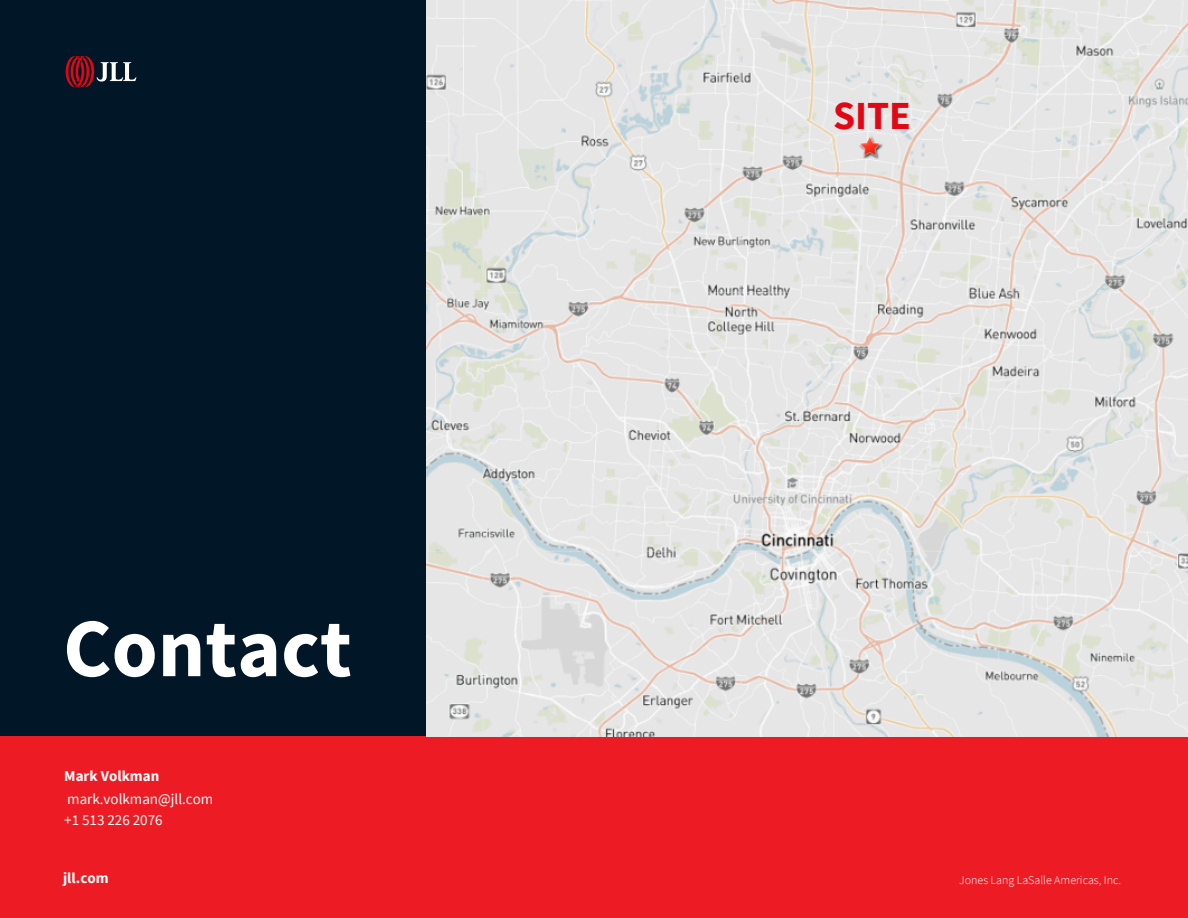
<style>
.page{position:relative;width:1188px;height:918px;background:#011727}
.page>*{position:absolute;margin:0;border:0;box-sizing:border-box;transform-origin:0 0}
.t1{font:700 83.25px "Source Sans Pro";color:#fff}
.t2{font:700 39.75px "Source Sans Pro";color:#e30613}
.t3{font:15px/21.9px "Source Sans Pro";color:#fff}
.t4{font:700 15px "Source Sans Pro";color:#fff}
.t5{font:300 12px "Source Sans Pro";color:#fff}
.s1{font-weight:700}
</style>
<div class="page">
<div style="left:0;top:736px;width:1188px;height:182px;background:#ed1c24"></div>
<svg style="left:66px;top:56px;width:71px;height:31px"></svg>
<img style="left:426px;top:0;width:762px;height:737px">
<h1 class="t1" style="left:63px;top:594px;width:290px">Contact</h1>
<h2 class="t3" style="left:64px;top:765px;width:151px"><span class="s1">Mark Volkman </span>mark.volkman@jll.com +1 513 226 2076</h2>
<h4 class="t2" style="left:833px;top:90px;width:79px">SITE</h4>
<p class="t4" style="left:63px;top:868px;width:47px">jll.com</p>
<p class="t5" style="left:959px;top:872px;width:163px">Jones Lang LaSalle Americas, Inc.</p>
</div>
